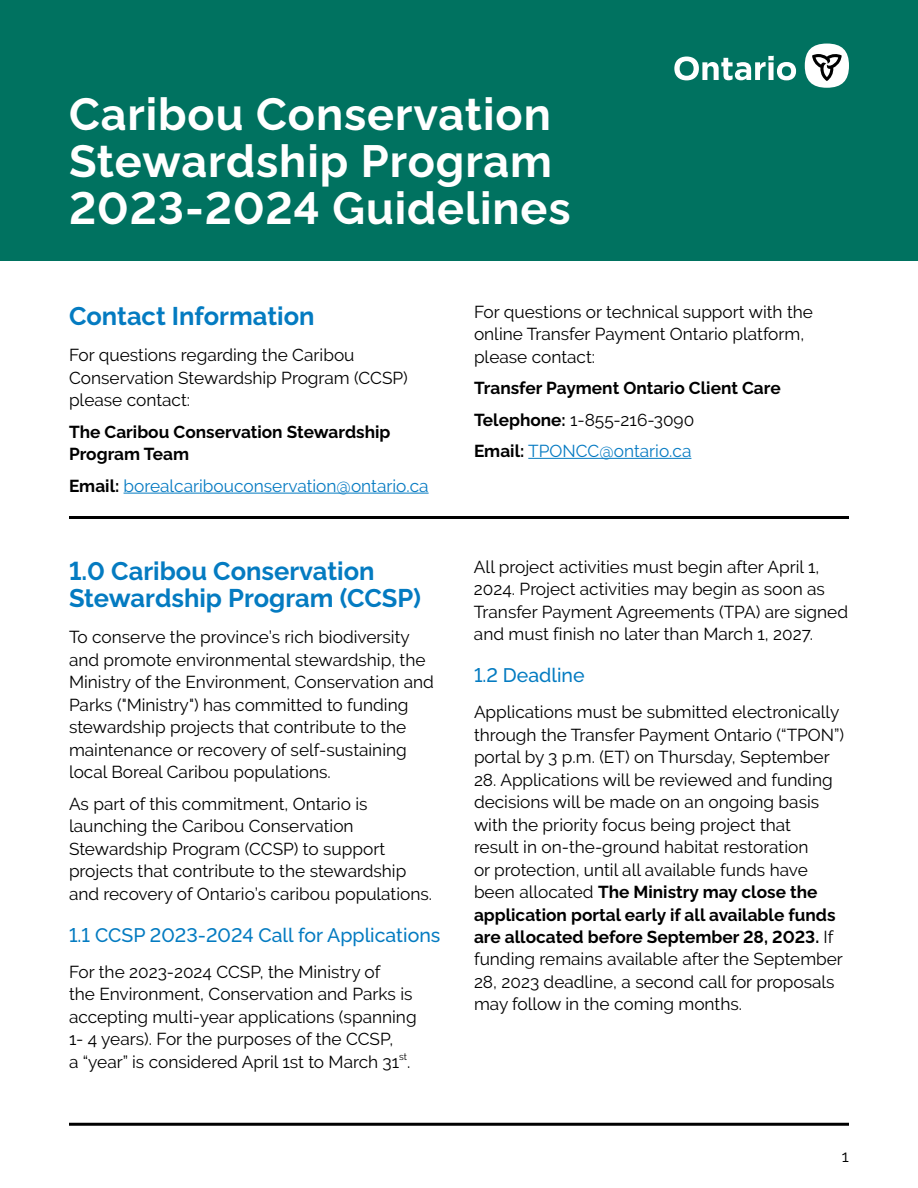
<style>
.page{position:relative;width:918px;height:1188px;background:#fff}
.page>*{position:absolute;margin:0;border:0;box-sizing:border-box;transform-origin:0 0}
.t1{font:700 45px/46.8px "Dhycmt Raleway";letter-spacing:.02em;color:#fff}
.t2{font:700 25.5px/27px "Dhycmt Raleway";color:#047bc1}
.t3{font:500 19.5px "Vlxdty Raleway";color:#047bc1}
.t4{font:17.25px/22.5px "Jstgwk Raleway";color:#000}
.t5{font:700 17.25px/22.5px "Dhycmt Raleway";color:#000}
.t6{font:17.25px "Jstgwk Raleway";color:#057ac2}
.t7{font:17.25px "Thkkld Raleway";color:#000}
.t8{font:16.5px "Thkkld Raleway";color:#000}
.t9{font:9.6px "Thkkld Raleway";color:#000}
.s1{font-family:"Thkkld Raleway"}
.s2{font-family:"Dhycmt Raleway";font-weight:700;color:#000}
.s3{font-family:"Dhycmt Raleway";font-weight:700}
</style>
<div class="page">
<hr style="left:69px;top:1123px;width:780px;height:3px;background:#000">
<div style="left:0;top:0;width:918px;height:261px;background:#007260"></div>
<svg style="left:674px;top:56px;width:122px;height:24px"></svg>
<div style="left:805px;top:44px;width:44px;height:44px;background:#fff;border-radius:50%"></div>
<svg style="left:812px;top:54px;width:30px;height:27px"></svg>
<hr style="left:69px;top:516px;width:780px;height:3px;background:#000">
<hr style="left:124px;top:493px;width:305px;height:1px;background:#047bc1">
<hr style="left:528px;top:458px;width:163px;height:1px;background:#047bc1">
<h1 class="t1" style="left:69px;top:86px;width:503px">Caribou Conservation<br>Stewardship Program<br>2023-2024 Guidelines</h1>
<h2 class="t2" style="left:69px;top:300px;width:247px">Contact Information</h2>
<p class="t4" style="left:69px;top:344px;width:340px"><span class="s1">For questions regarding the Caribou<br></span>Conservation Stewardship Program (CCSP) please contact:</p>
<p class="t5" style="left:69px;top:419px;width:323px">The Caribou Conservation Stewardship<br>Program Team</p>
<p class="t6" style="left:69px;top:476px;width:361px"><span class="s2">Email:</span> borealcaribouconservation@ontario.ca</p>
<h2 class="t2" style="left:69px;top:555px;width:354px">1.0 Caribou Conservation<br>Stewardship Program (CCSP)</h2>
<p class="t4" style="left:69px;top:626px;width:367px">To conserve the province’s rich biodiversity and promote environmental stewardship, the Ministry of the Environment, Conservation and Parks ("Ministry") has committed to funding stewardship projects that contribute to the maintenance or recovery of self-sustaining local Boreal Caribou populations.</p>
<p class="t4" style="left:69px;top:792px;width:365px">As part of this commitment, Ontario is launching the Caribou Conservation Stewardship Program (CCSP) to support projects that contribute to the stewardship and recovery of Ontario’s caribou populations.</p>
<h3 class="t3" style="left:69px;top:920px;width:373px">1.1 CCSP 2023-2024 Call for Applications</h3>
<p class="t4" style="left:69px;top:960px;width:349px">For the 2023-2024 CCSP, the Ministry of<br>the Environment, Conservation and Parks is accepting multi-year applications (spanning 1- 4 years). For the purposes of the CCSP,<br>a “year” is considered April 1st to March 31</p>
<p class="t9" style="left:399px;top:1051px;width:9px">st</p>
<p class="t4" style="left:407px;top:1050px;width:5px">.</p>
<p class="t4" style="left:474px;top:300px;width:340px">For questions or technical support with the online Transfer Payment Ontario platform, please contact:</p>
<p class="t5" style="left:474px;top:375px;width:308px">Transfer Payment Ontario Client Care</p>
<p class="t7" style="left:474px;top:409px;width:222px"><span class="s3">Telephone:</span> 1-855-216-3090</p>
<p class="t6" style="left:474px;top:441px;width:219px"><span class="s2">Email:</span> TPONCC@ontario.ca</p>
<p class="t4" style="left:474px;top:555px;width:376px">All project activities must begin after April 1, 2024. Project activities may begin as soon as Transfer Payment Agreements (TPA) are signed and must finish no later than March 1, 2027.</p>
<h3 class="t3" style="left:474px;top:660px;width:112px">1.2 Deadline</h3>
<p class="t4" style="left:474px;top:701px;width:372px">Applications must be submitted electronically <span class="s1">through the</span> Transfer Payment Ontario (“TPON”) portal by 3 p.m. (ET) on Thursday, September</p>
<p class="t4" style="left:474px;top:768px;width:371px">28. Applications will be reviewed and funding decisions will be made on an ongoing basis with the priority focus being project that<br>result in on-the-ground habitat restoration<br>or protection, until all available funds have been allocated <span class="s3">The Ministry may close the application portal early if all available funds are allocated before September 28, 2023.</span> If funding remains available after the September 28, 2023 deadline, a second call for proposals may follow in the coming months.</p>
<p class="t8" style="left:842px;top:1146px;width:9px">1</p>
</div>
